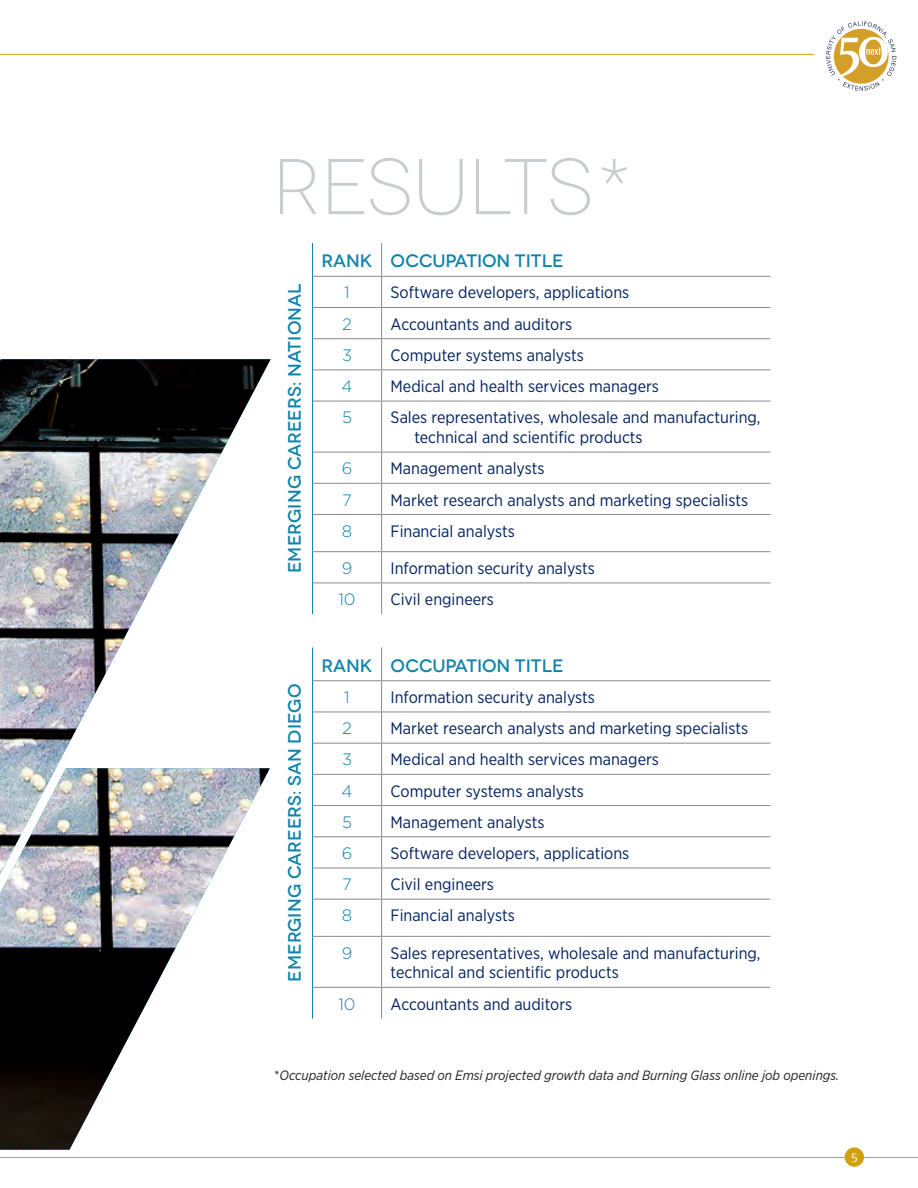
<style>
.page{position:relative;width:918px;height:1188px;background:#fff}
.page>*{position:absolute;margin:0;border:0;box-sizing:border-box;transform-origin:0 0}
.overall_header{font:300 78.75px "Novecentowide";letter-spacing:-.015em;color:#c8ccce}
.header1{font:500 18px "Novecentowide";color:#0f83a8}
.toc1{font:16.5px/19.8px "Gotham Narrow";color:#00215d}
.toc2{font:300 16.5px "Gotham";color:#0f83a8}
.main_text2{font:italic 13.5px "Gotham Narrow";color:#231f20}
.t1{font:13.5px "Rotis Semi Serif";color:#fff}
</style>
<div class="page">
<hr style="left:0;top:1157px;width:918px;height:1px;background:#d49f0c">
<div style="left:845px;top:1147px;width:19px;height:20px;background:#d49f0c;border-radius:50%"></div>
<svg style="left:826px;top:21px;width:70px;height:70px"></svg>
<hr style="left:0;top:54px;width:814px;height:1px;background:#d49f0c">
<hr style="left:313px;top:276px;width:69px;height:1px;background:#8d8a88">
<hr style="left:313px;top:307px;width:69px;height:1px;background:#8d8a88">
<hr style="left:313px;top:338px;width:69px;height:1px;background:#8d8a88">
<hr style="left:313px;top:370px;width:69px;height:1px;background:#8d8a88">
<hr style="left:313px;top:401px;width:69px;height:1px;background:#8d8a88">
<hr style="left:313px;top:452px;width:69px;height:1px;background:#8d8a88">
<hr style="left:313px;top:483px;width:69px;height:1px;background:#8d8a88">
<hr style="left:313px;top:514px;width:69px;height:1px;background:#8d8a88">
<hr style="left:313px;top:551px;width:69px;height:1px;background:#8d8a88">
<hr style="left:313px;top:583px;width:69px;height:1px;background:#8d8a88">
<hr style="left:312px;top:243px;width:1px;height:33px;background:#0f83a8">
<hr style="left:312px;top:276px;width:1px;height:31px;background:#0f83a8">
<hr style="left:312px;top:307px;width:1px;height:32px;background:#0f83a8">
<hr style="left:312px;top:339px;width:1px;height:31px;background:#0f83a8">
<hr style="left:312px;top:370px;width:1px;height:31px;background:#0f83a8">
<hr style="left:312px;top:401px;width:1px;height:51px;background:#0f83a8">
<hr style="left:312px;top:452px;width:1px;height:31px;background:#0f83a8">
<hr style="left:312px;top:483px;width:1px;height:31px;background:#0f83a8">
<hr style="left:312px;top:514px;width:1px;height:38px;background:#0f83a8">
<hr style="left:312px;top:552px;width:1px;height:31px;background:#0f83a8">
<hr style="left:312px;top:583px;width:1px;height:31px;background:#0f83a8">
<hr style="left:381px;top:243px;width:1px;height:33px;background:#8d8a88">
<hr style="left:382px;top:276px;width:388px;height:1px;background:#8d8a88">
<hr style="left:381px;top:277px;width:1px;height:30px;background:#8d8a88">
<hr style="left:382px;top:307px;width:388px;height:1px;background:#8d8a88">
<hr style="left:381px;top:308px;width:1px;height:30px;background:#8d8a88">
<hr style="left:382px;top:338px;width:388px;height:1px;background:#8d8a88">
<hr style="left:381px;top:339px;width:1px;height:31px;background:#8d8a88">
<hr style="left:382px;top:370px;width:388px;height:1px;background:#8d8a88">
<hr style="left:381px;top:370px;width:1px;height:31px;background:#8d8a88">
<hr style="left:382px;top:401px;width:388px;height:1px;background:#8d8a88">
<hr style="left:381px;top:401px;width:1px;height:51px;background:#8d8a88">
<hr style="left:382px;top:452px;width:388px;height:1px;background:#8d8a88">
<hr style="left:381px;top:452px;width:1px;height:31px;background:#8d8a88">
<hr style="left:382px;top:483px;width:388px;height:1px;background:#8d8a88">
<hr style="left:381px;top:484px;width:1px;height:30px;background:#8d8a88">
<hr style="left:382px;top:514px;width:388px;height:1px;background:#8d8a88">
<hr style="left:381px;top:515px;width:1px;height:36px;background:#8d8a88">
<hr style="left:382px;top:551px;width:388px;height:1px;background:#8d8a88">
<hr style="left:381px;top:552px;width:1px;height:31px;background:#8d8a88">
<hr style="left:382px;top:583px;width:388px;height:1px;background:#8d8a88">
<hr style="left:381px;top:583px;width:1px;height:31px;background:#8d8a88">
<hr style="left:313px;top:680px;width:69px;height:1px;background:#8d8a88">
<hr style="left:313px;top:712px;width:69px;height:1px;background:#8d8a88">
<hr style="left:313px;top:743px;width:69px;height:1px;background:#8d8a88">
<hr style="left:313px;top:774px;width:69px;height:1px;background:#8d8a88">
<hr style="left:313px;top:805px;width:69px;height:1px;background:#8d8a88">
<hr style="left:313px;top:836px;width:69px;height:1px;background:#8d8a88">
<hr style="left:313px;top:868px;width:69px;height:1px;background:#8d8a88">
<hr style="left:313px;top:899px;width:69px;height:1px;background:#8d8a88">
<hr style="left:313px;top:936px;width:69px;height:1px;background:#8d8a88">
<hr style="left:313px;top:987px;width:69px;height:1px;background:#8d8a88">
<hr style="left:312px;top:647px;width:1px;height:34px;background:#0f83a8">
<hr style="left:312px;top:681px;width:1px;height:31px;background:#0f83a8">
<hr style="left:312px;top:712px;width:1px;height:31px;background:#0f83a8">
<hr style="left:312px;top:743px;width:1px;height:31px;background:#0f83a8">
<hr style="left:312px;top:774px;width:1px;height:32px;background:#0f83a8">
<hr style="left:312px;top:806px;width:1px;height:31px;background:#0f83a8">
<hr style="left:312px;top:837px;width:1px;height:31px;background:#0f83a8">
<hr style="left:312px;top:868px;width:1px;height:31px;background:#0f83a8">
<hr style="left:312px;top:899px;width:1px;height:37px;background:#0f83a8">
<hr style="left:312px;top:936px;width:1px;height:51px;background:#0f83a8">
<hr style="left:312px;top:987px;width:1px;height:32px;background:#0f83a8">
<hr style="left:381px;top:647px;width:1px;height:33px;background:#8d8a88">
<hr style="left:382px;top:680px;width:388px;height:1px;background:#8d8a88">
<hr style="left:381px;top:681px;width:1px;height:31px;background:#8d8a88">
<hr style="left:382px;top:712px;width:388px;height:1px;background:#8d8a88">
<hr style="left:381px;top:712px;width:1px;height:31px;background:#8d8a88">
<hr style="left:382px;top:743px;width:388px;height:1px;background:#8d8a88">
<hr style="left:381px;top:744px;width:1px;height:30px;background:#8d8a88">
<hr style="left:382px;top:774px;width:388px;height:1px;background:#8d8a88">
<hr style="left:381px;top:775px;width:1px;height:30px;background:#8d8a88">
<hr style="left:382px;top:805px;width:388px;height:1px;background:#8d8a88">
<hr style="left:381px;top:806px;width:1px;height:30px;background:#8d8a88">
<hr style="left:382px;top:836px;width:388px;height:1px;background:#8d8a88">
<hr style="left:381px;top:837px;width:1px;height:31px;background:#8d8a88">
<hr style="left:382px;top:868px;width:388px;height:1px;background:#8d8a88">
<hr style="left:381px;top:868px;width:1px;height:31px;background:#8d8a88">
<hr style="left:382px;top:899px;width:388px;height:1px;background:#8d8a88">
<hr style="left:381px;top:900px;width:1px;height:36px;background:#8d8a88">
<hr style="left:382px;top:936px;width:388px;height:1px;background:#8d8a88">
<hr style="left:381px;top:937px;width:1px;height:50px;background:#8d8a88">
<hr style="left:382px;top:987px;width:388px;height:1px;background:#8d8a88">
<hr style="left:381px;top:988px;width:1px;height:31px;background:#8d8a88">
<img style="left:0;top:359px;width:271px;height:791px">
<p class="overall_header" style="left:272px;top:142px;width:365px">RESULTS*</p>
<p class="header1" style="left:284px;top:573px;width:291px;rotate:-90deg">EMERGING CAREERS: NATIONAL</p>
<p class="header1" style="left:284px;top:982px;width:300px;rotate:-90deg">EMERGING CAREERS: SAN DIEGO</p>
<p class="header1" style="left:322px;top:250px;width:52px">RANK</p>
<p class="header1" style="left:391px;top:250px;width:175px">OCCUPATION TITLE</p>
<p class="toc2" style="left:344px;top:282px;width:7px">1</p>
<p class="toc1" style="left:391px;top:282px;width:240px">Software developers, applications</p>
<p class="toc2" style="left:342px;top:313px;width:11px">2</p>
<p class="toc1" style="left:391px;top:314px;width:183px">Accountants and auditors</p>
<p class="toc2" style="left:342px;top:345px;width:12px">3</p>
<p class="toc1" style="left:391px;top:345px;width:195px">Computer systems analysts</p>
<p class="toc2" style="left:342px;top:376px;width:12px">4</p>
<p class="toc1" style="left:391px;top:376px;width:270px">Medical and health services managers</p>
<p class="toc2" style="left:342px;top:407px;width:11px">5</p>
<p class="toc1" style="left:414px;top:407px;width:348px;text-indent:-24px">Sales representatives, wholesale and manufacturing, technical and scientific products</p>
<p class="toc2" style="left:342px;top:458px;width:12px">6</p>
<p class="toc1" style="left:391px;top:458px;width:155px">Management analysts</p>
<p class="toc2" style="left:342px;top:489px;width:11px">7</p>
<p class="toc1" style="left:391px;top:489px;width:359px">Market research analysts and marketing specialists</p>
<p class="toc2" style="left:342px;top:520px;width:12px">8</p>
<p class="toc1" style="left:391px;top:521px;width:126px">Financial analysts</p>
<p class="toc2" style="left:342px;top:558px;width:12px">9</p>
<p class="toc1" style="left:391px;top:558px;width:206px">Information security analysts</p>
<p class="toc2" style="left:338px;top:589px;width:19px">10</p>
<p class="toc1" style="left:391px;top:589px;width:105px">Civil engineers</p>
<p class="header1" style="left:322px;top:655px;width:52px">RANK</p>
<p class="header1" style="left:391px;top:655px;width:175px">OCCUPATION TITLE</p>
<p class="toc2" style="left:344px;top:687px;width:7px">1</p>
<p class="toc1" style="left:391px;top:687px;width:206px">Information security analysts</p>
<p class="toc2" style="left:342px;top:718px;width:11px">2</p>
<p class="toc1" style="left:391px;top:718px;width:359px">Market research analysts and marketing specialists</p>
<p class="toc2" style="left:342px;top:749px;width:12px">3</p>
<p class="toc1" style="left:391px;top:749px;width:270px">Medical and health services managers</p>
<p class="toc2" style="left:342px;top:780px;width:12px">4</p>
<p class="toc1" style="left:391px;top:781px;width:195px">Computer systems analysts</p>
<p class="toc2" style="left:342px;top:811px;width:11px">5</p>
<p class="toc1" style="left:391px;top:812px;width:155px">Management analysts</p>
<p class="toc2" style="left:342px;top:843px;width:12px">6</p>
<p class="toc1" style="left:391px;top:843px;width:240px">Software developers, applications</p>
<p class="toc2" style="left:342px;top:874px;width:11px">7</p>
<p class="toc1" style="left:391px;top:874px;width:105px">Civil engineers</p>
<p class="toc2" style="left:342px;top:905px;width:12px">8</p>
<p class="toc1" style="left:391px;top:905px;width:126px">Financial analysts</p>
<p class="toc2" style="left:342px;top:942px;width:12px">9</p>
<p class="toc1" style="left:391px;top:943px;width:372px">Sales representatives, wholesale and manufacturing, technical and scientific products</p>
<p class="toc2" style="left:338px;top:993px;width:19px">10</p>
<p class="toc1" style="left:391px;top:994px;width:183px">Accountants and auditors</p>
<p class="main_text2" style="left:274px;top:1067px;width:567px">*Occupation selected based on Emsi projected growth data and Burning Glass online job openings.</p>
<p class="t1" style="left:851px;top:1149px;width:9px">5</p>
</div>
